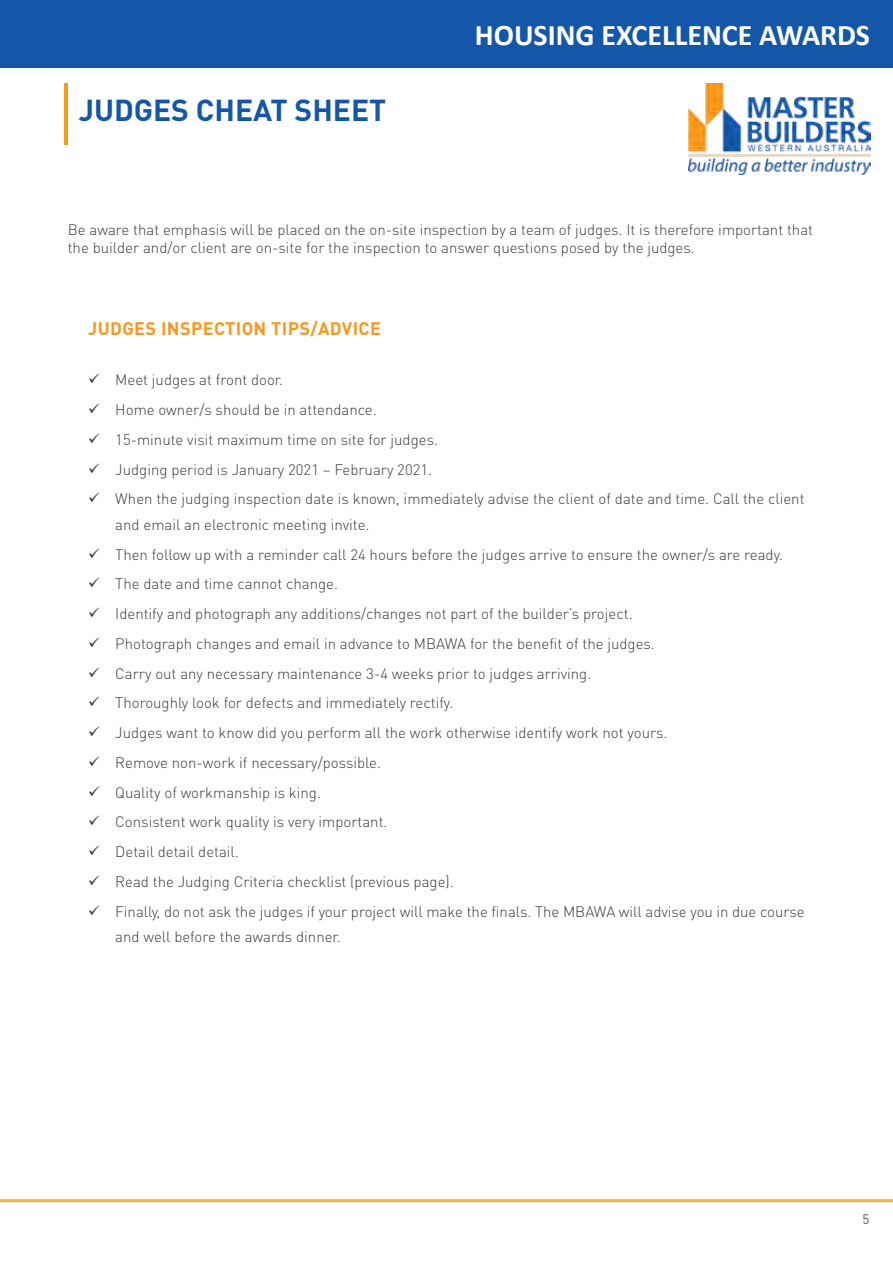
<style>
.page{position:relative;width:893px;height:1263px;background:#fff}
.page>*{position:absolute;margin:0;border:0;box-sizing:border-box;transform-origin:0 0}
.t1{font:700 30px "Calibri";color:#fff}
.t2{font:700 30px "DIN Pro";color:#1457a8}
.t3{font:700 18px "DIN Pro";letter-spacing:.02em;color:#f8981f}
.t4{font:300 15px/29.7px "DIN Pro";color:#3c3b3c}
.t5{font:13.5px "DIN Pro";color:#58595b}
</style>
<div class="page">
<hr style="left:0;top:1199px;width:893px;height:3px;background:#f89a1c">
<div style="left:0;top:0;width:893px;height:68px;background:#1457a8"></div>
<img style="left:689px;top:83px;width:182px;height:91px">
<hr style="left:64px;top:83px;width:4px;height:62px;background:#f89a1c">
<h1 class="t2" style="left:79px;top:90px;width:309px">JUDGES CHEAT SHEET</h1>
<h1 class="t1" style="left:475px;top:14px;width:397px">HOUSING EXCELLENCE AWARDS</h1>
<p class="t4" style="left:68px;top:220px;width:747px;line-height:18px">Be aware that emphasis will be placed on the on-site inspection by a team of judges. It is therefore important that the builder and/or client are on-site for the inspection to answer questions posed by the judges.</p>
<p class="t3" style="left:88px;top:316px;width:294px">JUDGES INSPECTION TIPS/ADVICE</p>
<p class="t4" style="left:115px;top:364px;width:691px">Meet judges at front door.<br>Home owner/s should be in attendance.<br>15-minute visit maximum time on site for judges.<br>Judging period is January 2021 – February 2021.<br>When the judging inspection date is known, immediately advise the client of date and time. Call the client</p>
<p class="t4" style="left:115px;top:509px;width:691px">and email an electronic meeting invite.<br>Then follow up with a reminder call 24 hours before the judges arrive to ensure the owner/s are ready.<br>The date and time cannot change.<br>Identify and photograph any additions/changes not part of the builder’s project.<br>Photograph changes and email in advance to MBAWA for the benefit of the judges.<br>Carry out any necessary maintenance 3-4 weeks prior to judges arriving.<br>Thoroughly look for defects and immediately rectify.<br>Judges want to know did you perform all the work otherwise identify work not yours.<br>Remove non-work if necessary/possible.<br>Quality of workmanship is king.<br>Consistent work quality is very important.<br>Detail detail detail.<br>Read the Judging Criteria checklist (previous page).<br>Finally, do not ask the judges if your project will make the finals. The MBAWA will advise you in due course</p>
<p class="t4" style="left:115px;top:921px;width:227px">and well before the awards dinner.</p>
<p class="t5" style="left:862px;top:1210px;width:9px">5</p>
</div>
